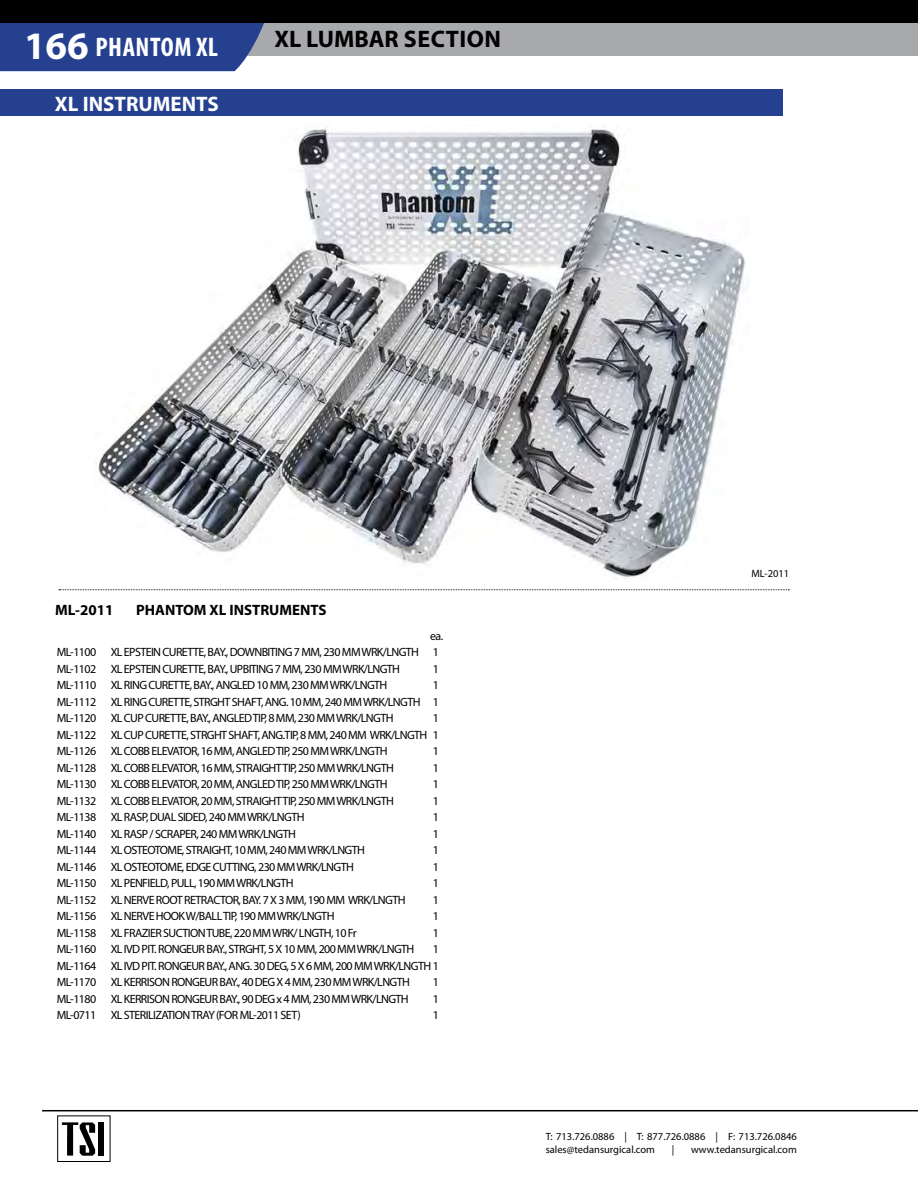
<style>
.page{position:relative;width:918px;height:1188px;background:#fff}
.page>*{position:absolute;margin:0;border:0;box-sizing:border-box;transform-origin:0 0}
.t1{font:700 condensed 27px "Myriad Pro";letter-spacing:.02em;color:#fff}
.t2{font:700 24px "Myriad Pro";letter-spacing:.01em;color:#000}
.t3{font:700 21px "Myriad Pro";color:#fff}
.t4{font:700 15px "Myriad Pro";color:#000}
.t5{font:12px/16.5px "Myriad Pro";letter-spacing:-.05em;color:#000;text-align:justify}
.t6{font:10.5px/12.8px "Myriad Pro";color:#000}
.s1{font-stretch:normal;font-size:39px}
</style>
<div class="page">
<div style="left:0;top:12px;width:918px;height:43px;background:#a7a9ac"></div>
<svg style="left:0;top:22px;width:273px;height:49px;background:#304991"></svg>
<div style="left:0;top:0;width:918px;height:22px;background:#000"></div>
<hr style="left:42px;top:1110px;width:876px;height:1px;background:#000">
<div style="left:98px;top:1123px;width:6px;height:33px;background:#000"></div>
<svg style="left:62px;top:1122px;width:33px;height:34px"></svg>
<div style="left:57px;top:1116px;width:53px;height:46px;border:1px solid #000"></div>
<div style="left:0;top:89px;width:783px;height:27px;background:#25408f"></div>
<svg style="left:59px;top:589px;width:730px;height:1px"></svg>
<img style="left:95px;top:127px;width:651px;height:452px">
<h1 class="t1" style="left:24px;top:30px;width:196px"><span class="s1">166</span> PHANTOM XL</h1>
<h3 class="t3" style="left:55px;top:90px;width:165px">XL INSTRUMENTS</h3>
<h2 class="t2" style="left:274px;top:24px;width:228px">XL LUMBAR SECTION</h2>
<p class="t4" style="left:55px;top:600px;width:60px">ML-2011</p>
<p class="t4" style="left:136px;top:600px;width:192px">PHANTOM XL INSTRUMENTS</p>
<p class="t5" style="left:57px;top:627px;width:388px;text-align:left;text-indent:373px">ea.<br>ML-1100 XL EPSTEIN CURETTE, BAY., DOWNBITING 7 MM, 230 MM WRK/LNGTH 1<br>ML-1102 XL EPSTEIN CURETTE, BAY., UPBITING 7 MM, 230 MM WRK/LNGTH</p>
<p class="t5" style="left:433px;top:660px;width:8px">1</p>
<p class="t5" style="left:57px;top:677px;width:332px">ML-1110 XL RING CURETTE, BAY., ANGLED 10 MM, 230 MM WRK/LNGTH</p>
<p class="t5" style="left:57px;top:677px;width:384px;text-indent:376px">1<br>ML-1112 XL RING CURETTE, STRGHT SHAFT, ANG. 10 MM, 240 MM WRK/LNGTH 1<br>ML-1120 XL CUP CURETTE, BAY., ANGLED TIP, 8 MM, 230 MM WRK/LNGTH</p>
<p class="t5" style="left:57px;top:710px;width:384px;text-indent:376px">1<br>ML-1122 XL CUP CURETTE, STRGHT SHAFT, ANG.TIP, 8 MM, 240 MM WRK/LNGTH 1<br>ML-1126 XL COBB ELEVATOR, 16 MM, ANGLED TIP, 250 MM WRK/LNGTH</p>
<p class="t5" style="left:433px;top:743px;width:8px">1</p>
<p class="t5" style="left:57px;top:759px;width:339px">ML-1128 XL COBB ELEVATOR, 16 MM, STRAIGHT TIP, 250 MM WRK/LNGTH</p>
<p class="t5" style="left:433px;top:759px;width:8px">1</p>
<p class="t5" style="left:57px;top:776px;width:332px">ML-1130 XL COBB ELEVATOR, 20 MM, ANGLED TIP, 250 MM WRK/LNGTH</p>
<p class="t5" style="left:433px;top:776px;width:8px">1</p>
<p class="t5" style="left:57px;top:792px;width:339px">ML-1132 XL COBB ELEVATOR, 20 MM, STRAIGHT TIP, 250 MM WRK/LNGTH</p>
<p class="t5" style="left:433px;top:792px;width:8px">1</p>
<p class="t5" style="left:57px;top:809px;width:249px">ML-1138 XL RASP, DUAL SIDED, 240 MM WRK/LNGTH</p>
<p class="t5" style="left:433px;top:809px;width:8px">1</p>
<p class="t5" style="left:57px;top:825px;width:241px">ML-1140 XL RASP / SCRAPER, 240 MM WRK/LNGTH</p>
<p class="t5" style="left:433px;top:825px;width:8px">1</p>
<p class="t5" style="left:57px;top:842px;width:310px">ML-1144 XL OSTEOTOME, STRAIGHT, 10 MM, 240 MM WRK/LNGTH</p>
<p class="t5" style="left:433px;top:842px;width:8px">1</p>
<p class="t5" style="left:57px;top:858px;width:299px">ML-1146 XL OSTEOTOME, EDGE CUTTING, 230 MM WRK/LNGTH</p>
<p class="t5" style="left:433px;top:858px;width:8px">1</p>
<p class="t5" style="left:57px;top:875px;width:238px">ML-1150 XL PENFIELD, PULL, 190 MM WRK/LNGTH</p>
<p class="t5" style="left:433px;top:875px;width:8px">1</p>
<p class="t5" style="left:57px;top:891px;width:350px">ML-1152 XL NERVE ROOT RETRACTOR, BAY. 7 X 3 MM, 190 MM WRK/LNGTH</p>
<p class="t5" style="left:433px;top:891px;width:8px">1</p>
<p class="t5" style="left:57px;top:908px;width:279px">ML-1156 XL NERVE HOOK W/BALL TIP, 190 MM WRK/LNGTH</p>
<p class="t5" style="left:433px;top:908px;width:8px">1</p>
<p class="t5" style="left:57px;top:924px;width:302px">ML-1158 XL FRAZIER SUCTION TUBE, 220 MM WRK/ LNGTH, 10 Fr</p>
<p class="t5" style="left:433px;top:924px;width:8px">1</p>
<p class="t5" style="left:57px;top:941px;width:359px">ML-1160 XL IVD PIT. RONGEUR BAY., STRGHT, 5 X 10 MM, 200 MM WRK/LNGTH</p>
<p class="t5" style="left:57px;top:941px;width:384px;text-indent:376px">1<br>ML-1164 XL IVD PIT. RONGEUR BAY., ANG. 30 DEG, 5 X 6 MM, 200 MM WRK/LNGTH 1<br>ML-1170 XL KERRISON RONGEUR BAY., 40 DEG X 4 MM, 230 MM WRK/LNGTH</p>
<p class="t5" style="left:433px;top:974px;width:8px">1</p>
<p class="t5" style="left:57px;top:990px;width:354px">ML-1180 XL KERRISON RONGEUR BAY., 90 DEG x 4 MM, 230 MM WRK/LNGTH</p>
<p class="t5" style="left:433px;top:990px;width:8px">1</p>
<p class="t5" style="left:57px;top:1007px;width:246px">ML-0711 XL STERILIZATION TRAY (FOR ML-2011 SET)</p>
<p class="t5" style="left:433px;top:1007px;width:8px">1</p>
<p class="t6" style="left:752px;top:567px;width:39px">ML-2011</p>
<p class="t6" style="left:546px;top:1130px;width:253px">T: 713.726.0886 | T: 877.726.0886 | F: 713.726.0846 sales@tedansurgical.com</p>
<p class="t6" style="left:672px;top:1143px;width:4px">|</p>
<p class="t6" style="left:691px;top:1143px;width:107px">www.tedansurgical.com</p>
</div>
